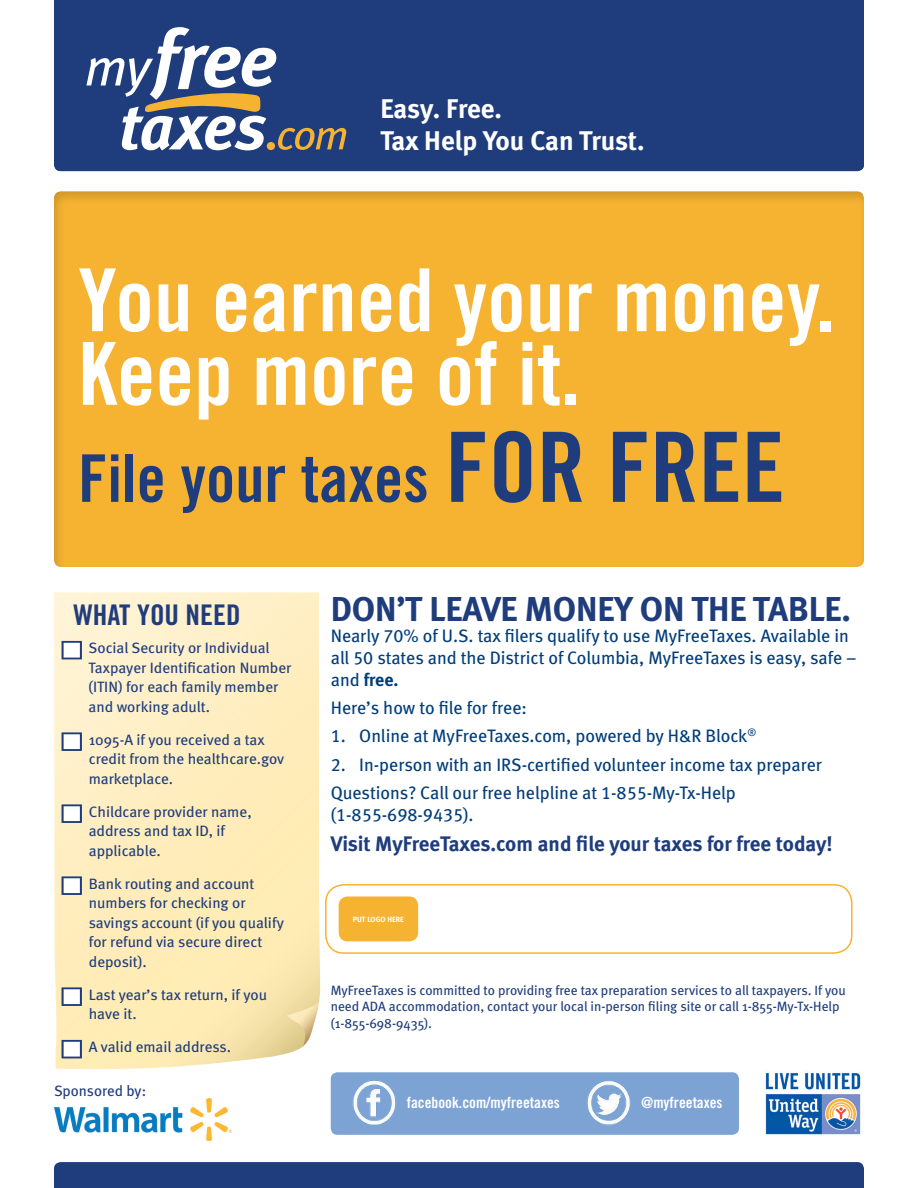
<style>
.page{position:relative;width:918px;height:1188px;background:#fff}
.page>*{position:absolute;margin:0;border:0;box-sizing:border-box;transform-origin:0 0}
.t1{font:87px/73.7px "Trade Gothic Bold Cond Twenty";color:#fff}
.t2{font:65.7px "Trade Gothic Bold Cond Twenty";color:#1f3d7c}
.Paragraph_Style_1{font:700 34.5px "Meta";letter-spacing:-.005em;color:#1f3d7c}
.t3{font:700 31.5px/37.8px "Meta";color:#fff}
.t4{font:28.5px "Trade Gothic Bold Cond Twenty";color:#1f3d7c}
.t5{font:700 27px/32.4px "Meta";color:#fff}
.Paragraph_Style_1-2{font:21px "Meta Bold LF";letter-spacing:-.005em;color:#1f3d7c}
.Paragraph_Style_1-3{font:18px/21.6px "Meta Book LF";color:#003d7a}
.t6{font:15.45px "Trade Gothic Bold Cond Twenty";color:#fff}
.Check_List{font:15px/19.5px "Meta";color:#1f3d7c}
.Paragraph_Style_1-4{font:15px "Meta";color:#1f3d7c}
.Paragraph_Style_1-5{font:13.5px/16.5px "Meta";color:#1f3d7c}
.t7{font:700 7.5px "Meta";color:#fff}
.s1{font-size:97.05px}
.s2{font-family:"Meta";font-weight:700}
</style>
<div class="page">
<div style="left:52px;top:191px;width:813px;height:378px;background:#f6b332"></div>
<img style="left:54px;top:1099px;width:177px;height:42px">
<img style="left:765px;top:1072px;width:96px;height:63px">
<div style="left:331px;top:1072px;width:408px;height:63px;background:#7da3d5;border-radius:7px"></div>
<img style="left:352px;top:1080px;width:44px;height:44px">
<img style="left:581px;top:1081px;width:54px;height:54px">
<svg style="left:54px;top:592px;width:266px;height:477px"></svg>
<svg style="left:287px;top:1000px;width:32px;height:47px"></svg>
<div style="left:54px;top:1162px;width:810px;height:26px;background:#1f3d7c"></div>
<div style="left:54px;top:0;width:810px;height:171px;background:#1f3d7c"></div>
<svg style="left:86px;top:27px;width:260px;height:124px"></svg>
<svg style="left:62px;top:641px;width:20px;height:18px"></svg>
<svg style="left:62px;top:732px;width:20px;height:19px"></svg>
<svg style="left:62px;top:804px;width:20px;height:19px"></svg>
<svg style="left:62px;top:876px;width:20px;height:19px"></svg>
<svg style="left:62px;top:987px;width:20px;height:19px"></svg>
<svg style="left:62px;top:1040px;width:20px;height:18px"></svg>
<div style="left:325px;top:884px;width:528px;height:70px;border:2px solid #f6b332;border-radius:18px"></div>
<div style="left:339px;top:896px;width:79px;height:45px;background:#f6b332;border-radius:9px"></div>
<p class="t3" style="left:330px;top:74px;width:310px">Easy. Free.<br>Tax Help You Can Trust.</p>
<p class="t5" style="left:380px;top:92px;width:266px">Easy. Free.<br>Tax Help You Can Trust.</p>
<p class="t1" style="left:78px;top:263px;width:758px">You earned your money.<br>Keep more of it.</p>
<p class="t2" style="left:78px;top:439px;width:708px">File your taxes <span class="s1">FOR FREE</span></p>
<p class="t4" style="left:73px;top:597px;width:169px">WHAT YOU NEED</p>
<p class="Check_List" style="left:89px;top:638px;width:204px">Social Security or Individual<br>Taxpayer Identification Number (ITIN) for each family member and working adult.</p>
<p class="Check_List" style="left:89px;top:730px;width:197px">1095-A if you received a tax credit from the healthcare.gov marketplace.</p>
<p class="Check_List" style="left:89px;top:802px;width:164px">Childcare provider name, address and tax ID, if applicable.</p>
<p class="Check_List" style="left:89px;top:874px;width:197px">Bank routing and account numbers for checking or savings account (if you qualify for refund via secure direct deposit).</p>
<p class="Check_List" style="left:89px;top:985px;width:180px">Last year’s tax return, if you have it.</p>
<p class="Check_List" style="left:89px;top:1037px;width:144px">A valid email address.</p>
<p class="Paragraph_Style_1-4" style="left:54px;top:1082px;width:94px">Sponsored by:</p>
<p class="Paragraph_Style_1" style="left:331px;top:588px;width:522px">DON’T LEAVE MONEY ON THE TABLE.</p>
<p class="Paragraph_Style_1-3" style="left:331px;top:625px;width:527px">Nearly 70% of U.S. tax filers qualify to use MyFreeTaxes. Available in all 50 states and the District of Columbia, MyFreeTaxes is easy, safe – and <span class="s2">free.</span></p>
<p class="Paragraph_Style_1-3" style="left:331px;top:697px;width:198px">Here’s how to file for free:</p>
<p class="Paragraph_Style_1-3" style="left:331px;top:725px;width:427px">1. Online at MyFreeTaxes.com, powered by H&amp;R Block<sup>®</sup></p>
<p class="Paragraph_Style_1-3" style="left:331px;top:753px;width:493px">2. In-person with an IRS-certified volunteer income tax preparer</p>
<p class="Paragraph_Style_1-3" style="left:331px;top:782px;width:407px">Questions? Call our free helpline at 1-855-My-Tx-Help (1-855-698-9435).</p>
<p class="Paragraph_Style_1-2" style="left:331px;top:832px;width:503px">Visit MyFreeTaxes.com and file your taxes for free today!</p>
<p class="t7" style="left:353px;top:914px;width:53px">PUT LOGO HERE</p>
<p class="Paragraph_Style_1-5" style="left:331px;top:982px;width:517px">MyFreeTaxes is committed to providing free tax preparation services to all taxpayers. If you need ADA accommodation, contact your local in-person filing site or call 1-855-My-Tx-Help (1-855-698-9435).</p>
<p class="t6" style="left:407px;top:1093px;width:155px">facebook.com/myfreetaxes</p>
<p class="t6" style="left:641px;top:1093px;width:83px">@myfreetaxes</p>
</div>
